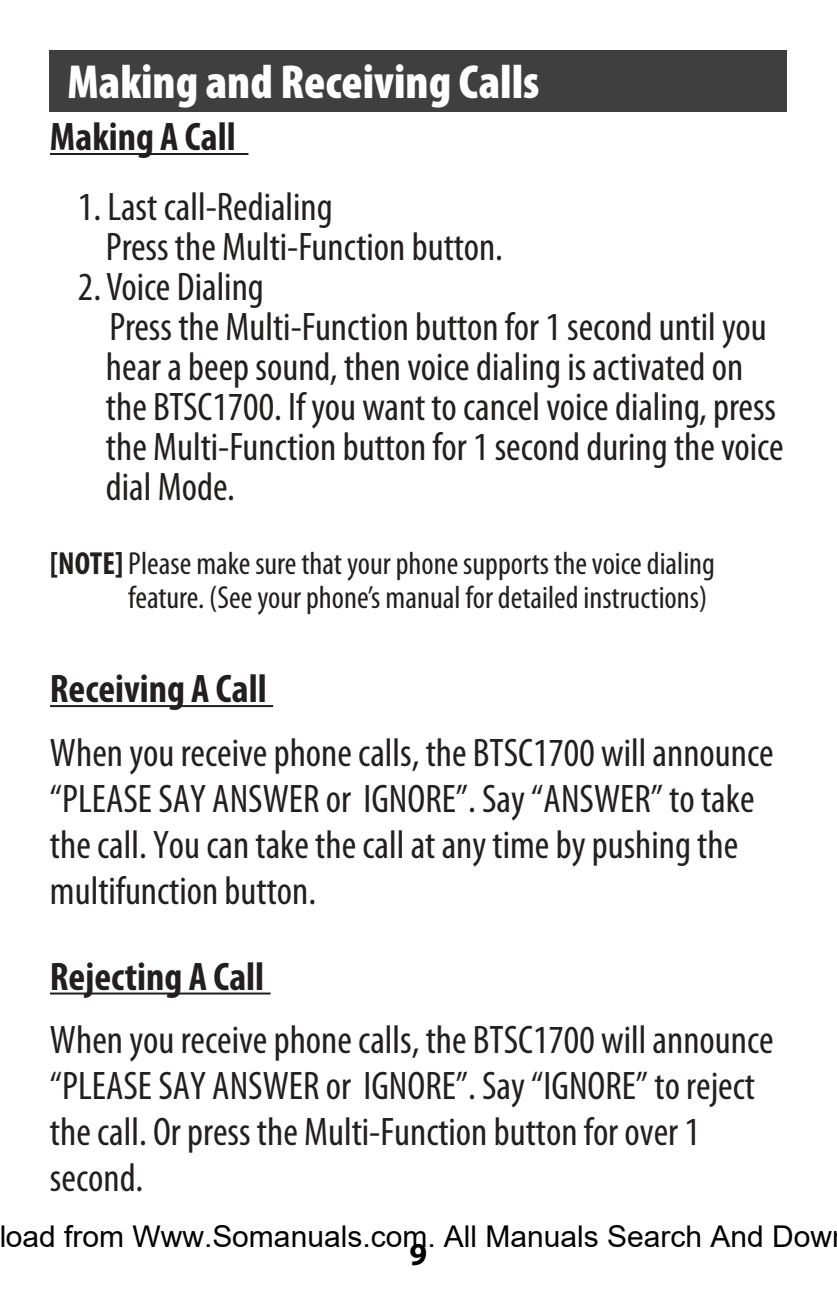
<style>
.page{position:relative;width:837px;height:1293px;background:#fff}
.page>*{position:absolute;margin:0;border:0;box-sizing:border-box;transform-origin:0 0}
.t1{font:900 condensed 48px "Myriad Pro";color:#fff}
.t2{font:condensed 40px/46px "Myriad Pro";color:#231f20}
.t3{font:condensed 40px/40px "Myriad Pro";color:#231f1f}
.t4{font:700 condensed 40px "Myriad Pro";color:#231f20}
.t5{font:condensed 32px/34px "Myriad Pro";color:#231f1f;text-align:right}
.t6{font:700 32px "Myriad";color:#000}
.t7{font:30px "Arial";color:#000}
.s1{font-weight:700}
</style>
<div class="page">
<div style="left:50px;top:50px;width:737px;height:61px;background:#403f40"></div>
<hr style="left:50px;top:153px;width:198px;height:2px;background:#231f20">
<hr style="left:50px;top:705px;width:223px;height:2px;background:#231f20">
<hr style="left:50px;top:992px;width:221px;height:2px;background:#231f20">
<p class="t1" style="left:67px;top:51px;width:474px">Making and Receiving Calls</p>
<p class="t4" style="left:50px;top:112px;width:187px">Making A Call</p>
<p class="t3" style="left:106px;top:186px;width:399px;text-indent:-28px">1. Last call-Redialing<br>Press the Multi-Function button.</p>
<p class="t3" style="left:106px;top:266px;width:679px;text-indent:-28px">2. Voice Dialing<br>Press the Multi-Function button for 1 second until you hear a beep sound, then voice dialing is activated on the BTSC1700. If you want to cancel voice dialing, press the Multi-Function button for 1 second during the voice dial Mode.</p>
<p class="t5" style="left:50px;top:546px;width:666px"><span class="s1">[NOTE]</span>Please make sure that your phone supports the voice dialing feature. (See your phone’s manual for detailed instructions)</p>
<p class="t4" style="left:50px;top:664px;width:218px">Receiving A Call</p>
<p class="t2" style="left:50px;top:729px;width:725px">When you receive phone calls, the BTSC1700 will announce “PLEASE SAY ANSWER or IGNORE”. Say “ANSWER” to take the call. You can take the call at any time by pushing the multifunction button.</p>
<p class="t4" style="left:50px;top:951px;width:216px">Rejecting A Call</p>
<p class="t2" style="left:50px;top:1016px;width:725px">When you receive phone calls, the BTSC1700 will announce “PLEASE SAY ANSWER or IGNORE”. Say “IGNORE” to reject the call. Or press the Multi-Function button for over 1 second.</p>
<p class="t7" style="left:-1px;top:1219px;width:835px">load from Www.Somanuals.com. All Manuals Search And Dow</p>
<p class="t6" style="left:410px;top:1237px;width:19px">9</p>
</div>
